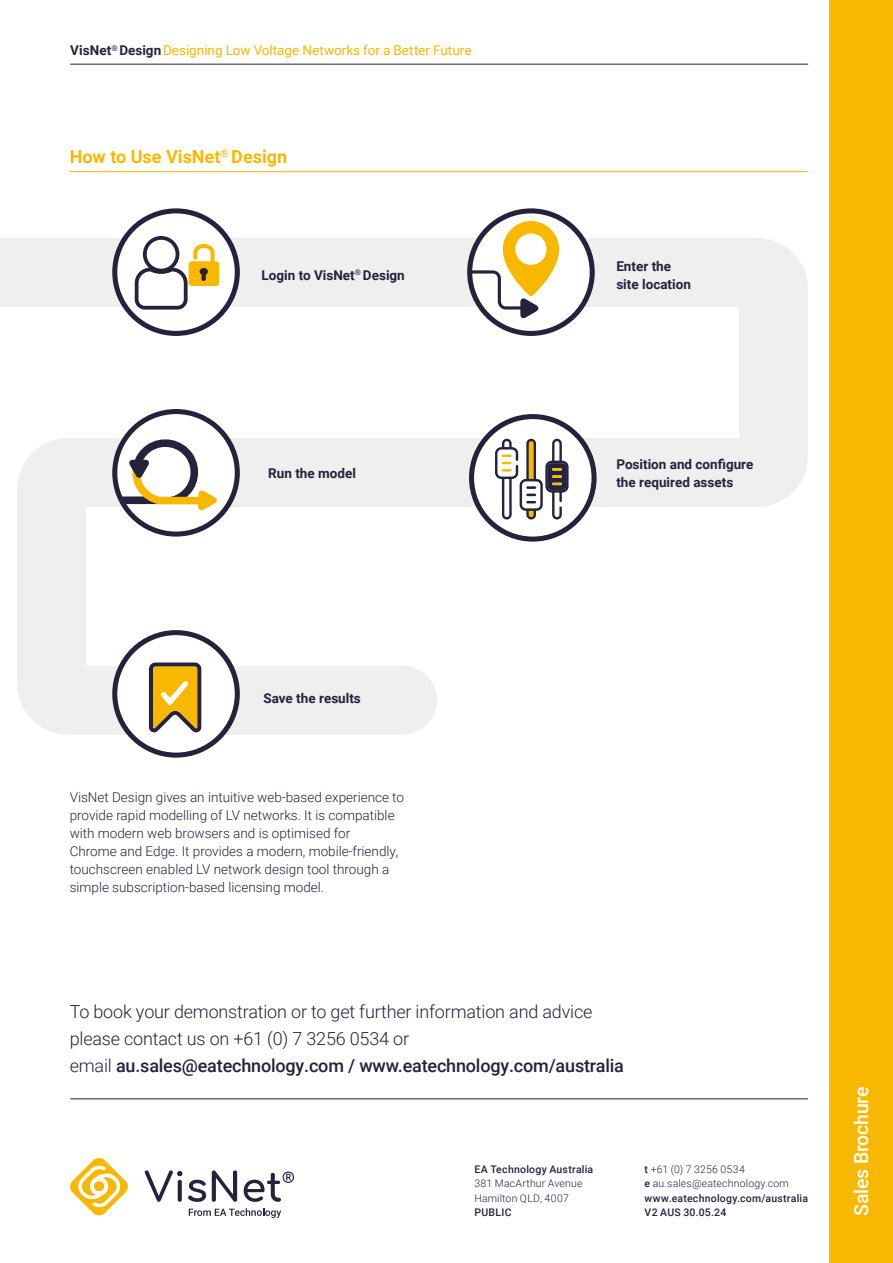
<style>
.page{position:relative;width:893px;height:1263px;background:#fff}
.page>*{position:absolute;margin:0;border:0;box-sizing:border-box;transform-origin:0 0}
.t1{font:500 19.5px "Roboto";letter-spacing:-.01em;color:#fff}
.t2{font:300 18px/27px "Roboto";letter-spacing:-.01em;color:#25223c}
.t3{font:700 18px "Roboto";color:#f9b800}
.t4{font:300 13.5px/18px "Roboto";color:#25223c}
.t5{font:700 13.5px/18px "Roboto";color:#25223c}
.t6{font:13.5px "Roboto";color:#f9b800}
.t7{font:500 10.5px/14.2px "Roboto";letter-spacing:.025em;color:#25223c}
.t8{font:300 10.5px/14.2px "Roboto";letter-spacing:.02em;color:#25223c}
.s1{font-weight:700;color:#25223c}
.s2{font-weight:500}
.s3{font-weight:300}
</style>
<div class="page">
<div style="left:829px;top:0;width:64px;height:1263px;background:#f9b800"></div>
<hr style="left:70px;top:1098px;width:738px;height:1px;background:#25223c">
<svg style="left:70px;top:1158px;width:58px;height:58px"></svg>
<svg style="left:145px;top:1170px;width:37px;height:32px"></svg>
<svg style="left:188px;top:1180px;width:18px;height:22px"></svg>
<svg style="left:212px;top:1170px;width:25px;height:32px"></svg>
<svg style="left:244px;top:1171px;width:50px;height:31px"></svg>
<svg style="left:189px;top:1208px;width:92px;height:10px"></svg>
<hr style="left:70px;top:64px;width:738px;height:1px;background:#25223c">
<svg style="left:0;top:238px;width:808px;height:497px"></svg>
<hr style="left:70px;top:171px;width:738px;height:1px;background:#f9b800">
<svg style="left:112px;top:208px;width:128px;height:128px"></svg>
<svg style="left:469px;top:414px;width:128px;height:128px"></svg>
<svg style="left:115px;top:411px;width:122px;height:123px"></svg>
<div style="left:112px;top:409px;width:128px;height:128px;border:5px solid #25223c;border-radius:50%"></div>
<div style="left:122px;top:496px;width:36px;height:8px;background:#25223c"></div>
<svg style="left:128px;top:435px;width:90px;height:76px"></svg>
<svg style="left:112px;top:630px;width:128px;height:128px"></svg>
<svg style="left:467px;top:208px;width:128px;height:128px"></svg>
<p class="t6" style="left:70px;top:41px;width:403px"><span class="s1">VisNet</span><sup>®</sup> <span class="s1">Design</span>Designing Low Voltage Networks for a Better Future</p>
<h2 class="t3" style="left:70px;top:144px;width:219px">How to Use VisNet<sup>®</sup> Design</h2>
<p class="t5" style="left:262px;top:265px;width:145px">Login to VisNet<sup>®</sup> Design</p>
<p class="t5" style="left:268px;top:463px;width:89px">Run the model</p>
<p class="t5" style="left:616px;top:256px;width:76px">Enter the site location</p>
<p class="t5" style="left:616px;top:454px;width:139px">Position and configure the required assets</p>
<p class="t5" style="left:263px;top:688px;width:99px">Save the results</p>
<p class="t4" style="left:70px;top:787px;width:336px">VisNet Design gives an intuitive web-based experience to provide rapid modelling of LV networks. It is compatible with modern web browsers and is optimised for<br>Chrome and Edge. It provides a modern, mobile-friendly, touchscreen enabled LV network design tool through a simple subscription-based licensing model.</p>
<h2 class="t2" style="left:70px;top:997px;width:556px">To book your demonstration or to get further information and advice please contact us on +61 (0) 7 3256 0534 or<br>email <span class="s2">au.sales@eatechnology.com / www.eatechnology.com/australia</span></h2>
<p class="t7" style="left:474px;top:1162px;width:120px">EA Technology Australia</p>
<p class="t8" style="left:474px;top:1176px;width:110px">381 MacArthur Avenue<br>Hamilton QLD, 4007</p>
<p class="t7" style="left:474px;top:1204px;width:39px">PUBLIC</p>
<p class="t7" style="left:645px;top:1162px;width:165px">t <span class="s3">+61 (0) 7 3256 0534<br></span>e <span class="s3">au.sales@eatechnology.com </span>www.eatechnology.com/australia<br>V2 AUS 30.05.24</p>
<h1 class="t1" style="left:848px;top:1216px;width:131px;rotate:-90deg">Sales Brochure</h1>
</div>
